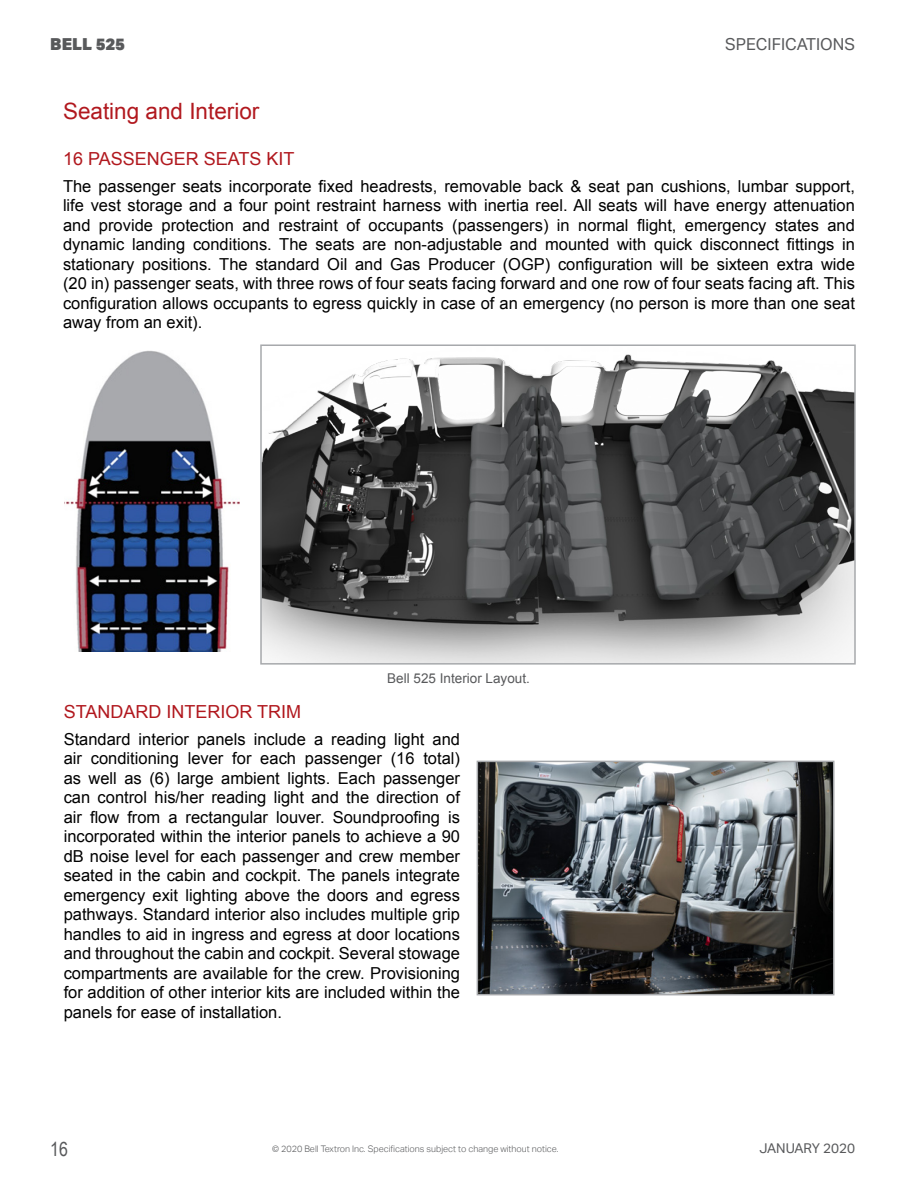
<style>
.page{position:relative;width:918px;height:1188px;background:#fff}
.page>*{position:absolute;margin:0;border:0;box-sizing:border-box;transform-origin:0 0}
.Heading{font:22.5px "Arial";color:#b1181e}
.t1{font:19.5px "Arial Narrow";color:#58595b}
.Heading_2{font:18px "Arial";color:#b1181e}
.t2{font:16.5px/19.5px "Arial";color:#000;text-align:justify}
.t3{font:16.5px "Aktiv Grotesk";color:#58595b}
.t4{font:900 16.5px "Aktiv Grotesk";color:#58595b}
.t5{font:13.5px "Arial";color:#58595b}
.t6{font:13.5px "Aktiv Grotesk";color:#58595b}
.t7{font:300 9px "Aktiv Grotesk";color:#58595b}
</style>
<div class="page">
<img style="left:64px;top:350px;width:176px;height:302px">
<img style="left:263px;top:354px;width:590px;height:308px">
<div style="left:260px;top:344px;width:596px;height:321px;border:2px solid #a7a9ac"></div>
<img style="left:480px;top:764px;width:352px;height:228px">
<div style="left:477px;top:761px;width:358px;height:234px;border:2px solid #a7a9ac"></div>
<p class="t4" style="left:50px;top:33px;width:76px">BELL 525</p>
<p class="t3" style="left:725px;top:34px;width:131px">SPECIFICATIONS</p>
<p class="Heading" style="left:63px;top:96px;width:198px">Seating and Interior</p>
<p class="Heading_2" style="left:63px;top:147px;width:233px">16 PASSENGER SEATS KIT</p>
<p class="t2" style="left:63px;top:176px;width:794px">The passenger seats incorporate fixed headrests, removable back &amp; seat pan cushions, lumbar support, life vest storage and a four point restraint harness with inertia reel. All seats will have energy attenuation and provide protection and restraint of occupants (passengers) in normal flight, emergency states and dynamic landing conditions. The seats are non-adjustable and mounted with quick disconnect fittings in stationary positions. The standard Oil and Gas Producer (OGP) configuration will be sixteen extra wide (20 in) passenger seats, with three rows of four seats facing forward and one row of four seats facing aft. This configuration allows occupants to egress quickly in case of an emergency (no person is more than one seat away from an exit).</p>
<p class="t5" style="left:387px;top:669px;width:144px">Bell 525 Interior Layout.</p>
<p class="Heading_2" style="left:64px;top:700px;width:239px">STANDARD INTERIOR TRIM</p>
<p class="t2" style="left:64px;top:729px;width:398px">Standard interior panels include a reading light and air conditioning lever for each passenger (16 total) as well as (6) large ambient lights. Each passenger can control his/her reading light and the direction of air flow from a rectangular louver. Soundproofing is incorporated within the interior panels to achieve a 90 dB noise level for each passenger and crew member seated in the cabin and cockpit. The panels integrate emergency exit lighting above the doors and egress pathways. Standard interior also includes multiple grip handles to aid in ingress and egress at door locations and throughout the cabin and cockpit. Several stowage compartments are available for the crew. Provisioning for addition of other interior kits are included within the panels for ease of installation.</p>
<p class="t1" style="left:50px;top:1135px;width:19px">16</p>
<p class="t7" style="left:272px;top:1144px;width:288px">© 2020 Bell Textron Inc. Specifications subject to change without notice.</p>
<p class="t6" style="left:759px;top:1140px;width:97px">JANUARY 2020</p>
</div>
